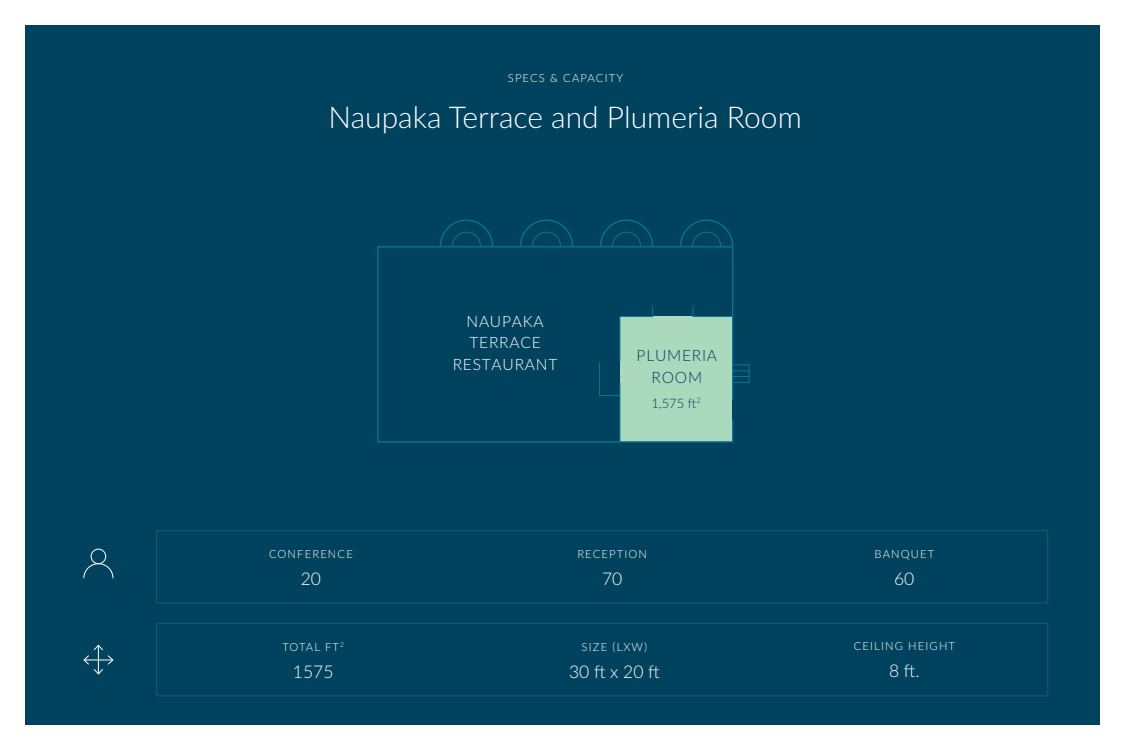
<style>
.page{position:relative;width:1125px;height:750px;background:#fff}
.page>*{position:absolute;margin:0;border:0;box-sizing:border-box;transform-origin:0 0}
.t1{font:300 30px "Lato";color:#fff}
.t2{font:300 17.5px "Lato";color:#fff}
.t3{font:300 15.62px/21.1px "Lato";letter-spacing:.05em;color:#fff;text-align:center}
.t4{font:300 15.62px/21.1px "Lato";letter-spacing:.05em;color:#00415e;text-align:center}
.t5{font:300 13px "Lato";color:#00415e}
.t6{font:300 11.25px "Lato";letter-spacing:.1em;color:#fff}
</style>
<div class="page">
<div style="left:25px;top:25px;width:1075px;height:700px;background:#01425f"></div>
<div style="left:156px;top:530px;width:892px;height:74px;border:1px solid #0e5875"></div>
<svg style="left:680px;top:219px;width:54px;height:27px"></svg>
<svg style="left:600px;top:219px;width:54px;height:27px"></svg>
<svg style="left:520px;top:219px;width:53px;height:27px"></svg>
<svg style="left:440px;top:219px;width:53px;height:27px"></svg>
<svg style="left:377px;top:246px;width:357px;height:197px"></svg>
<svg style="left:692px;top:306px;width:41px;height:11px"></svg>
<hr style="left:620px;top:383px;width:1px;height:59px;background:#077794">
<svg style="left:599px;top:306px;width:54px;height:90px"></svg>
<div style="left:732px;top:365px;width:17px;height:18px;border:1px solid #077794"></div>
<svg style="left:732px;top:370px;width:17px;height:7px"></svg>
<svg style="left:83px;top:563px;width:31px;height:16px"></svg>
<div style="left:91px;top:549px;width:15px;height:15px;border:1px solid #fff;border-radius:50%"></div>
<div style="left:156px;top:623px;width:892px;height:73px;border:1px solid #0e5875"></div>
<svg style="left:83px;top:644px;width:31px;height:31px"></svg>
<p class="t6" style="left:508px;top:70px;width:117px">SPECS &amp; CAPACITY</p>
<h1 class="t1" style="left:329px;top:96px;width:475px">Naupaka Terrace and Plumeria Room</h1>
<p class="t6" style="left:269px;top:546px;width:85px">CONFERENCE</p>
<h2 class="t2" style="left:301px;top:567px;width:22px">20</h2>
<p class="t6" style="left:282px;top:639px;width:63px">TOTAL FT<sup>2</sup></p>
<h2 class="t2" style="left:293px;top:659px;width:42px">1575</h2>
<h3 class="t3" style="left:453px;top:311px;width:106px">NAUPAKA<br>TERRACE<br>RESTAURANT</h3>
<h3 class="t4" style="left:637px;top:345px;width:82px">PLUMERIA<br>ROOM</h3>
<p class="t5" style="left:651px;top:394px;width:51px">1,575 ft<sup>2</sup></p>
<p class="t6" style="left:577px;top:546px;width:71px">RECEPTION</p>
<h2 class="t2" style="left:602px;top:567px;width:22px">70</h2>
<p class="t6" style="left:582px;top:639px;width:67px">SIZE (LXW)</p>
<h2 class="t2" style="left:569px;top:659px;width:92px">30 ft x 20 ft</h2>
<p class="t6" style="left:875px;top:546px;width:61px">BANQUET</p>
<h2 class="t2" style="left:894px;top:567px;width:22px">60</h2>
<p class="t6" style="left:854px;top:638px;width:103px">CEILING HEIGHT</p>
<h2 class="t2" style="left:889px;top:659px;width:32px">8 ft.</h2>
</div>
